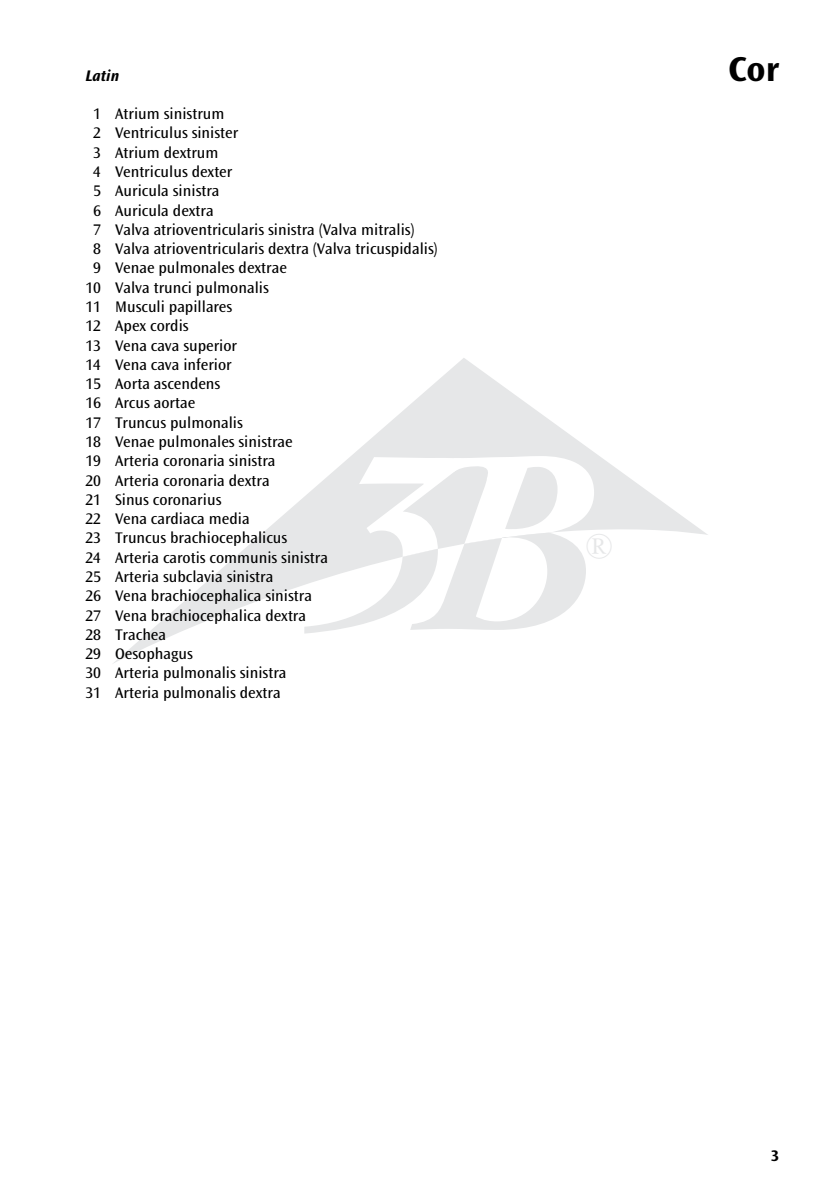
<style>
.page{position:relative;width:836px;height:1191px;background:#fff}
.page>*{position:absolute;margin:0;border:0;box-sizing:border-box;transform-origin:0 0}
.t1{font:36.2px "Perpetua";color:#e6e7e8}
.t2{font:700 36px "Ocean Sans Std";color:#000}
.t3{font:16px "Ocean Sans";color:#000}
.t4{font:italic 700 16px "Ocean Sans Std";color:#000}
.t5{font:700 16px "Ocean Sans Std";color:#000}
</style>
<div class="page">
<svg style="left:113px;top:358px;width:595px;height:306px"></svg>
<svg style="left:304px;top:456px;width:289px;height:177px"></svg>
<p class="t4" style="left:85px;top:66px;width:35px">Latin</p>
<p class="t3" style="left:93px;top:105px;width:132px">1 Atrium sinistrum</p>
<p class="t3" style="left:93px;top:124px;width:146px">2 Ventriculus sinister</p>
<p class="t3" style="left:93px;top:144px;width:127px">3 Atrium dextrum</p>
<p class="t3" style="left:93px;top:163px;width:140px">4 Ventriculus dexter</p>
<p class="t3" style="left:93px;top:182px;width:128px">5 Auricula sinistra</p>
<p class="t3" style="left:93px;top:201px;width:122px">6 Auricula dextra</p>
<p class="t3" style="left:93px;top:221px;width:322px">7 Valva atrioventricularis sinistra (Valva mitralis)</p>
<p class="t3" style="left:93px;top:240px;width:346px">8 Valva atrioventricularis dextra (Valva tricuspidalis)</p>
<p class="t3" style="left:93px;top:259px;width:195px">9 Venae pulmonales dextrae</p>
<p class="t3" style="left:85px;top:278px;width:185px">10 Valva trunci pulmonalis</p>
<p class="t3" style="left:85px;top:298px;width:148px">11 Musculi papillares</p>
<p class="t3" style="left:85px;top:317px;width:105px">12 Apex cordis</p>
<p class="t3" style="left:85px;top:336px;width:153px">13 Vena cava superior</p>
<p class="t3" style="left:85px;top:356px;width:148px">14 Vena cava inferior</p>
<p class="t3" style="left:85px;top:375px;width:136px">15 Aorta ascendens</p>
<p class="t3" style="left:85px;top:394px;width:111px">16 Arcus aortae</p>
<p class="t3" style="left:85px;top:413px;width:159px">17 Truncus pulmonalis</p>
<p class="t3" style="left:85px;top:433px;width:209px">18 Venae pulmonales sinistrae</p>
<p class="t3" style="left:85px;top:452px;width:191px">19 Arteria coronaria sinistra</p>
<p class="t3" style="left:85px;top:471px;width:186px">20 Arteria coronaria dextra</p>
<p class="t3" style="left:85px;top:491px;width:137px">21 Sinus coronarius</p>
<p class="t3" style="left:85px;top:510px;width:166px">22 Vena cardiaca media</p>
<p class="t3" style="left:85px;top:529px;width:203px">23 Truncus brachiocephalicus</p>
<p class="t3" style="left:85px;top:548px;width:244px">24 Arteria carotis communis sinistra</p>
<p class="t3" style="left:85px;top:568px;width:189px">25 Arteria subclavia sinistra</p>
<p class="t3" style="left:85px;top:587px;width:228px">26 Vena brachiocephalica sinistra</p>
<p class="t3" style="left:85px;top:606px;width:222px">27 Vena brachiocephalica dextra</p>
<p class="t3" style="left:85px;top:626px;width:82px">28 Trachea</p>
<p class="t3" style="left:85px;top:645px;width:109px">29 Oesophagus</p>
<p class="t3" style="left:85px;top:664px;width:202px">30 Arteria pulmonalis sinistra</p>
<p class="t3" style="left:85px;top:683px;width:197px">31 Arteria pulmonalis dextra</p>
<h2 class="t2" style="left:728px;top:49px;width:52px">Cor</h2>
<h1 class="t1" style="left:585px;top:529px;width:29px">®</h1>
<p class="t5" style="left:770px;top:1146px;width:10px">3</p>
</div>
